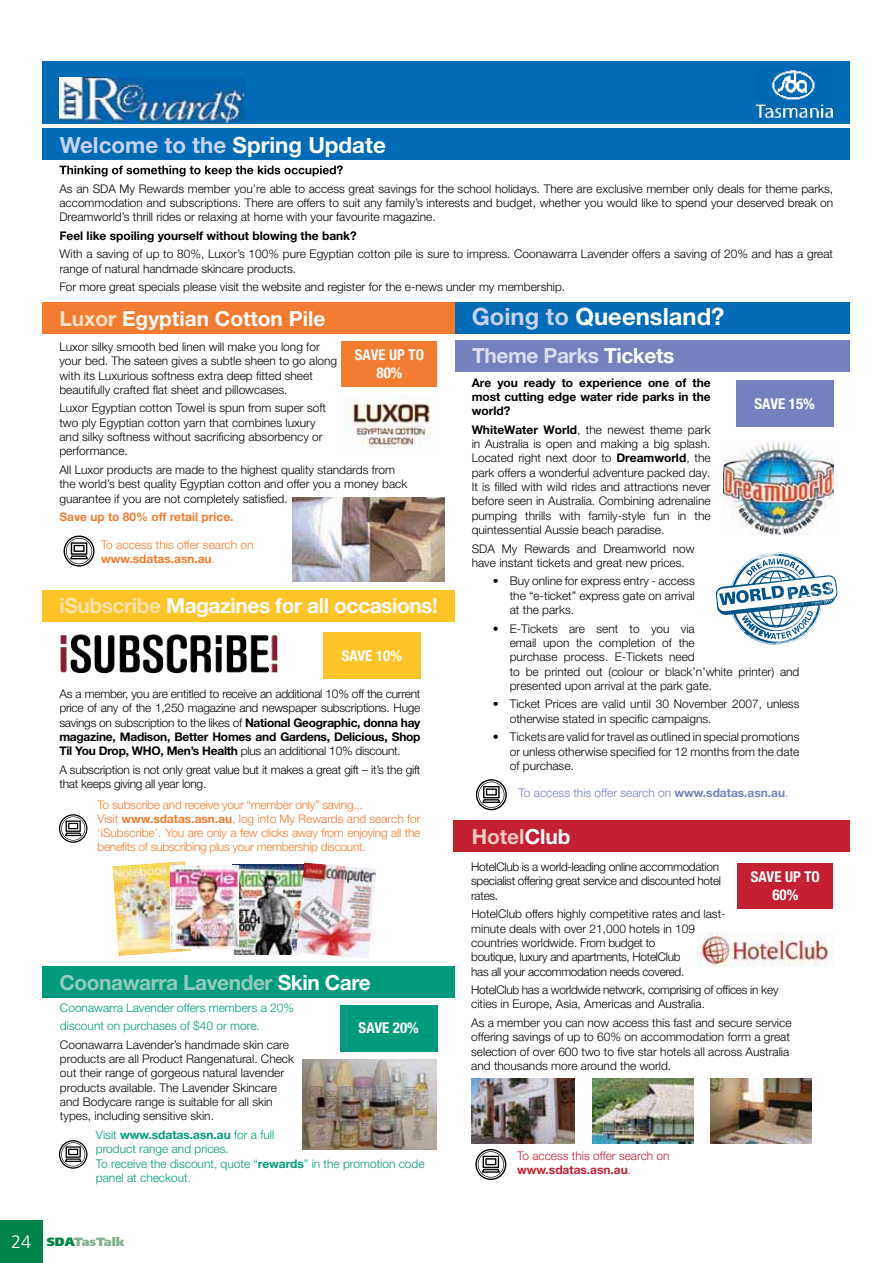
<style>
.page{position:relative;width:893px;height:1263px;background:#fff}
.page>*{position:absolute;margin:0;border:0;box-sizing:border-box;transform-origin:0 0}
.t1{font:700 23.85px "Helvetica Neue LT Com";color:#fff}
.t2{font:700 22.35px "Helvetica Neue LT Com";color:#c7d3ec}
.t3{font:700 20.85px "Helvetica Neue LT Com";letter-spacing:-.02em;color:#fff}
.t4{font:700 20.85px "Helvetica Neue LT Com";letter-spacing:-.02em;color:#92cbbe}
.t5{font:700 20.85px "Helvetica Neue LT Com";color:#fff}
.t6{font:700 20.85px "Helvetica Neue LT Com";letter-spacing:-.02em;color:#dcdef0}
.t7{font:700 20.85px "Helvetica Neue LT Com";color:#f1cac0}
.t8{font:300 18px "Frutiger";color:#fff}
.t9{font:700 condensed 14.85px/17.9px "Helvetica Neue LT Com";color:#fff;text-align:center}
.t10{font:300 12px/14.2px "Helvetica Neue LT Com";color:#000}
.t11{font:300 12px/14.2px "Helvetica Neue LT Com";letter-spacing:-.02em;color:#f47c30}
.t12{font:300 12px/14.2px "Helvetica Neue LT Com";letter-spacing:-.025em;color:#000}
.t13{font:300 12px/14.2px "Helvetica Neue LT Com";color:#009b7a}
.t14{font:700 12px/14.2px "Helvetica Neue LT Com";color:#000;text-align:justify}
.t15{font:300 12px/14.2px "Helvetica Neue LT Com";letter-spacing:-.02em;color:#000}
.t16{font:300 12px/14.2px "Helvetica Neue LT Com";color:#f47c30}
.t17{font:300 12px/14.2px "Helvetica Neue LT Com";color:#c42032}
.t18{font:300 12px "Helvetica Neue LT Com";color:#7581bf}
.t19{font:700 12px "Helvetica Neue LT Com";color:#f47c30}
.t20{font:900 12px "Frutiger";color:#87b292}
.s1{color:#fff}
.s2{color:#fee1cb}
.s3{font-weight:700}
.s4{color:#ffe4aa}
.s5{color:#c7d3ec}
.s6{color:#00844a}
</style>
<div class="page">
<div style="left:0;top:1220px;width:43px;height:43px;background:#00844a"></div>
<img style="left:143px;top:634px;width:44px;height:39px">
<svg style="left:716px;top:552px;width:121px;height:93px"></svg>
<img style="left:723px;top:441px;width:110px;height:93px">
<div style="left:43px;top:590px;width:412px;height:31px;background:#ffc427"></div>
<div style="left:323px;top:632px;width:97px;height:47px;background:#ffc427"></div>
<div style="left:736px;top:380px;width:97px;height:47px;background:#7581bf"></div>
<svg style="left:60px;top:166px;width:63px;height:10px"></svg>
<div style="left:43px;top:61px;width:807px;height:62px;background:#006bb6"></div>
<div style="left:43px;top:128px;width:807px;height:31px;background:#006bb6"></div>
<img style="left:59px;top:77px;width:186px;height:46px">
<img style="left:755px;top:70px;width:78px;height:48px">
<svg style="left:59px;top:814px;width:28px;height:29px"></svg>
<div style="left:455px;top:341px;width:395px;height:31px;background:#7581bf"></div>
<div style="left:43px;top:303px;width:412px;height:31px;background:#f47c30"></div>
<div style="left:341px;top:341px;width:96px;height:46px;background:#f47c30"></div>
<img style="left:346px;top:398px;width:85px;height:50px">
<svg style="left:64px;top:536px;width:31px;height:31px"></svg>
<img style="left:292px;top:498px;width:153px;height:83px">
<img style="left:697px;top:933px;width:136px;height:34px">
<div style="left:454px;top:821px;width:396px;height:31px;background:#c42032"></div>
<div style="left:737px;top:863px;width:96px;height:46px;background:#c42032"></div>
<img style="left:711px;top:1078px;width:101px;height:66px">
<img style="left:593px;top:1078px;width:101px;height:66px">
<img style="left:472px;top:1078px;width:103px;height:66px">
<svg style="left:475px;top:1149px;width:31px;height:31px"></svg>
<div style="left:43px;top:967px;width:412px;height:31px;background:#009b7a"></div>
<div style="left:340px;top:1005px;width:97px;height:46px;background:#009b7a"></div>
<img style="left:302px;top:1060px;width:134px;height:90px">
<svg style="left:59px;top:1140px;width:28px;height:29px"></svg>
<svg style="left:476px;top:779px;width:31px;height:31px"></svg>
<img style="left:112px;top:861px;width:79px;height:95px">
<img style="left:233px;top:865px;width:63px;height:90px">
<img style="left:296px;top:862px;width:80px;height:96px">
<img style="left:171px;top:866px;width:68px;height:83px">
<div style="left:455px;top:303px;width:395px;height:31px;background:#006bb6"></div>
<h2 class="t2" style="left:60px;top:137px;width:328px">Welcome to the <span class="s1">Spring Update</span></h2>
<p class="t10" style="left:59px;top:183px;width:775px;text-align:justify">As an SDA My Rewards member you’re able to access great savings for the school holidays. There are exclusive member only deals for theme parks, accommodation and subscriptions. There are offers to suit any family’s interests and budget, whether you would like to spend your deserved break on Dreamworld’s thrill rides or relaxing at home with your favourite magazine.</p>
<p class="t14" style="left:59px;top:230px;width:299px">Feel like spoiling yourself without blowing the bank?</p>
<p class="t10" style="left:59px;top:248px;width:775px">With a saving of up to 80%, Luxor’s 100% pure Egyptian cotton pile is sure to impress. Coonawarra Lavender offers a saving of 20% and has a great range of natural handmade skincare products.</p>
<p class="t10" style="left:59px;top:281px;width:507px">For more great specials please visit the website and register for the e-news under my membership.</p>
<h3 class="t5" style="left:59px;top:311px;width:268px"><span class="s2">Luxor</span> Egyptian Cotton Pile</h3>
<p class="t10" style="left:59px;top:341px;width:279px">Luxor silky smooth bed linen will make you long for your bed. The sateen gives a subtle sheen to go along with its Luxurious softness extra deep fitted sheet beautifully crafted flat sheet and pillowcases.</p>
<p class="t10" style="left:59px;top:402px;width:268px">Luxor Egyptian cotton Towel is spun from super soft two ply Egyptian cotton yarn that combines luxury and silky softness without sacrificing absorbency or performance.</p>
<p class="t10" style="left:59px;top:464px;width:349px">All Luxor products are made to the highest quality standards from the world’s best quality Egyptian cotton and offer you a money back guarantee if you are not completely satisfied.</p>
<p class="t19" style="left:59px;top:513px;width:176px">Save up to 80% off retail price.</p>
<p class="t16" style="left:101px;top:538px;width:154px">To access this offer search on <span class="s3">www.sdatas.asn.au</span>.</p>
<p class="t9" style="left:355px;top:347px;width:71px">SAVE UP TO<br>80%</p>
<h3 class="t3" style="left:59px;top:598px;width:380px"><span class="s4">iSubscribe</span> Magazines for all occasions!</h3>
<p class="t9" style="left:342px;top:648px;width:62px">SAVE 10%</p>
<p class="t10" style="left:59px;top:688px;width:363px;text-align:justify">As a member, you are entitled to receive an additional 10% off the current price of any of the 1,250 magazine and newspaper subscriptions. Huge savings on subscription to the likes of <span class="s3">National Geographic, donna hay magazine, Madison, Better Homes and Gardens, Delicious, Shop Til You Drop, WHO, Men’s Health</span> plus an additional 10% discount.</p>
<p class="t15" style="left:59px;top:764px;width:362px">A subscription is not only great value but it makes a great gift – it’s the gift that keeps giving all year long.</p>
<p class="t11" style="left:97px;top:798px;width:324px">To subscribe and receive your “member only” saving...<br>Visit <span class="s3">www.sdatas.asn.au</span>, log into My Rewards and search for ‘iSubscribe’. You are only a few clicks away from enjoying all the benefits of subscribing plus your membership discount.</p>
<h3 class="t4" style="left:59px;top:975px;width:313px">Coonawarra Lavender <span class="s1">Skin Care</span></h3>
<p class="t9" style="left:359px;top:1021px;width:62px">SAVE 20%</p>
<p class="t13" style="left:60px;top:1000px;width:236px;line-height:17.9px">Coonawarra Lavender offers members a 20% discount on purchases of $40 or more.</p>
<p class="t10" style="left:60px;top:1039px;width:236px">Coonawarra Lavender’s handmade skin care products are all Product Rangenatural. Check out their range of gorgeous natural lavender products available. The Lavender Skincare and Bodycare range is suitable for all skin types, including sensitive skin.</p>
<p class="t13" style="left:96px;top:1129px;width:330px">Visit <span class="s3">www.sdatas.asn.au</span> for a full<br>product range and prices.<br>To receive the discount, quote “<span class="s3">rewards</span>” in the promotion code panel at checkout.</p>
<h1 class="t1" style="left:472px;top:308px;width:254px"><span class="s5">Going to</span> Queensland?</h1>
<h3 class="t6" style="left:472px;top:348px;width:204px">Theme Parks <span class="s1">Tickets</span></h3>
<p class="t14" style="left:472px;top:376px;width:240px">Are you ready to experience one of the most cutting edge water ride parks in the world?</p>
<p class="t10" style="left:472px;top:424px;width:240px;text-align:justify"><span class="s3">WhiteWater World</span>, the newest theme park in Australia is open and making a big splash.<br>Located right next door to <span class="s3">Dreamworld</span>, the park offers a wonderful adventure packed day.<br>It is filled with wild rides and attractions never before seen in Australia. Combining adrenaline pumping thrills with family-style fun in the quintessential Aussie beach paradise.</p>
<p class="t10" style="left:472px;top:542px;width:225px">SDA My Rewards and Dreamworld now have instant tickets and great new prices.</p>
<p class="t10" style="left:510px;top:575px;width:186px;text-align:justify;text-indent:-17px">• Buy online for express entry - access the “e-ticket” express gate on arrival at the parks.</p>
<p class="t10" style="left:510px;top:622px;width:291px;text-indent:-17px">• E-Tickets are sent to you via<br>email upon the completion of the<br>purchase process. E-Tickets need<br>to be printed out (colour or black’n’white printer) and presented upon arrival at the park gate.</p>
<p class="t10" style="left:510px;top:698px;width:291px;text-indent:-17px">• Ticket Prices are valid until 30 November 2007, unless otherwise stated in specific campaigns.</p>
<p class="t10" style="left:510px;top:731px;width:291px;text-align:justify;text-indent:-17px">• Tickets are valid for travel as outlined in special promotions or unless otherwise specified for 12 months from the date of purchase.</p>
<p class="t9" style="left:754px;top:396px;width:62px">SAVE 15%</p>
<p class="t18" style="left:519px;top:789px;width:271px">To access this offer search on <span class="s3">www.sdatas.asn.au</span>.</p>
<h3 class="t7" style="left:472px;top:829px;width:100px">Hotel<span class="s1">Club</span></h3>
<p class="t12" style="left:471px;top:861px;width:251px">HotelClub is a world-leading online accommodation specialist offering great service and discounted hotel rates.</p>
<p class="t10" style="left:471px;top:908px;width:256px">HotelClub offers highly competitive rates and last&shy;minute deals with over 21,000 hotels in 109 countries worldwide. From budget to<br>boutique, luxury and apartments, HotelClub<br>has all your accommodation needs covered.</p>
<p class="t12" style="left:471px;top:984px;width:309px">HotelClub has a worldwide network, comprising of offices in key cities in Europe, Asia, Americas and Australia.</p>
<p class="t10" style="left:471px;top:1017px;width:322px">As a member you can now access this fast and secure service offering savings of up to 60% on accommodation form a great selection of over 600 two to five star hotels all across Australia and thousands more around the world.</p>
<p class="t9" style="left:751px;top:869px;width:71px">SAVE UP TO<br>60%</p>
<p class="t17" style="left:517px;top:1150px;width:154px">To access this offer search on <span class="s3">www.sdatas.asn.au</span>.</p>
<h3 class="t8" style="left:11px;top:1235px;width:22px">24</h3>
<p class="t20" style="left:47px;top:1237px;width:80px"><span class="s6">SDA</span>TasTalk</p>
</div>
